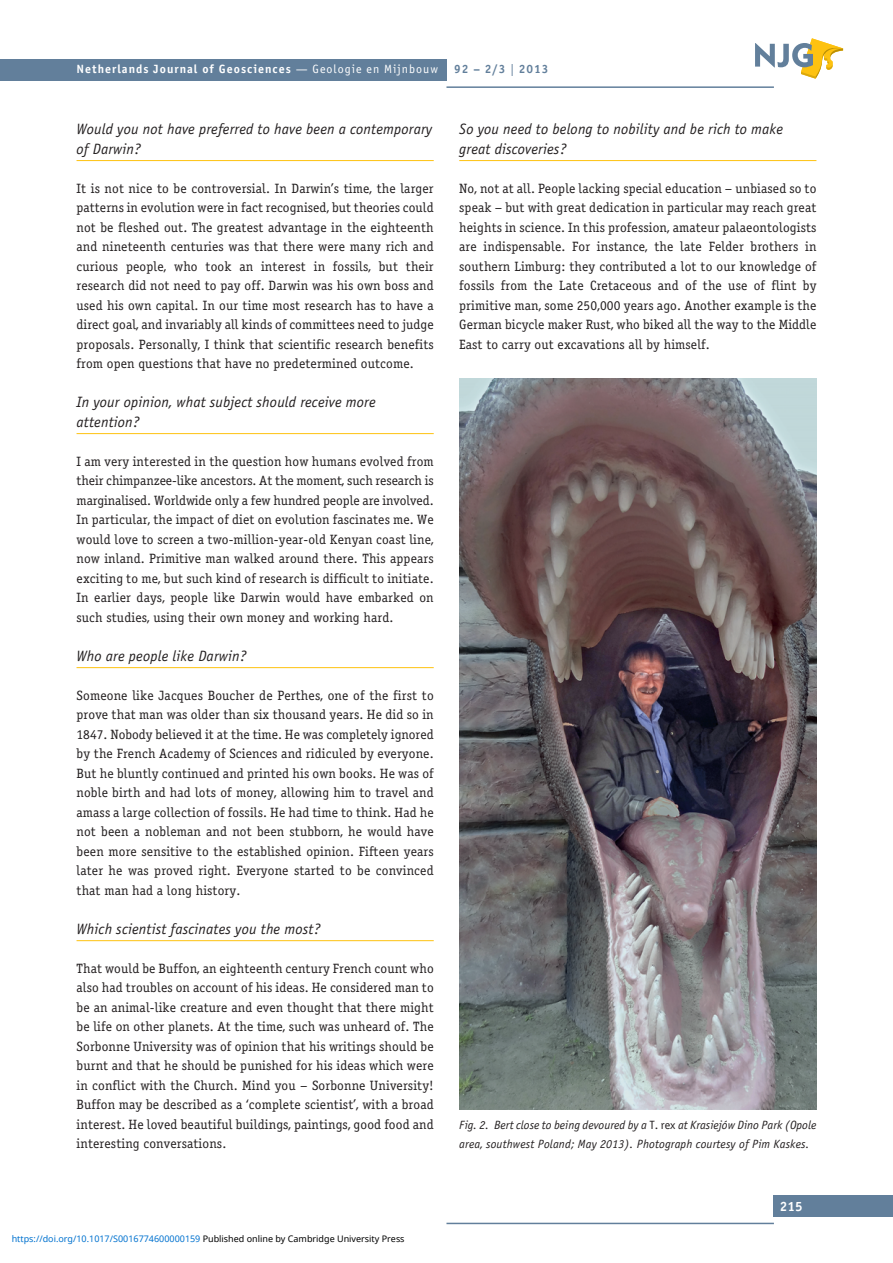
<style>
.page{position:relative;width:893px;height:1263px;background:#fff}
.page>*{position:absolute;margin:0;border:0;box-sizing:border-box;transform-origin:0 0}
.t1{font:italic 15px/19.5px "Officina Sans Book ITC";letter-spacing:.01em;color:#231f20}
.t2{font:13.5px/19.5px "Officina Serif Book ITC";letter-spacing:.01em;color:#231f20;text-align:justify}
.t3{font:13.5px "Officina Sans Bold ITC";color:#fff}
.t4{font:italic 12px/19.5px "Officina Sans Book ITC";letter-spacing:.01em;color:#231f20}
.t5{font:12px "Officina Sans Bold ITC";letter-spacing:.085em;color:#fff}
.t6{font:12px "Officina Sans Bold ITC";letter-spacing:.085em;color:#627f9b}
.t7{font:9px "Noto Sans";color:#0172cf}
.s1{font-family:"Officina Sans Book ITC"}
.s2{color:#000}
.s3{font-style:normal}
</style>
<div class="page">
<hr style="left:77px;top:160px;width:357px;height:1px;background:#fec210">
<hr style="left:77px;top:433px;width:357px;height:1px;background:#fec210">
<hr style="left:77px;top:667px;width:357px;height:1px;background:#fec210">
<hr style="left:77px;top:940px;width:357px;height:1px;background:#fec210">
<hr style="left:459px;top:160px;width:357px;height:1px;background:#fec210">
<div style="left:0;top:60px;width:446px;height:21px;background:#627f9b"></div>
<div style="left:774px;top:1196px;width:119px;height:21px;background:#627f9b"></div>
<hr style="left:446px;top:86px;width:328px;height:2px;background:#627f9b">
<hr style="left:446px;top:1223px;width:328px;height:1px;background:#627f9b">
<svg style="left:755px;top:38px;width:88px;height:41px"></svg>
<img style="left:459px;top:378px;width:357px;height:731px">
<p class="t5" style="left:77px;top:65px;width:363px">Netherlands Journal of Geosciences <span class="s1">— Geologie en Mijnbouw</span></p>
<p class="t6" style="left:454px;top:65px;width:96px">92 – 2/3 <span class="s1">|</span> 2013</p>
<p class="t1" style="left:77px;top:121px;width:357px">Would you not have preferred to have been a contemporary of Darwin?</p>
<p class="t2" style="left:77px;top:180px;width:359px">It is not nice to be controversial. In Darwin’s time, the larger patterns in evolution were in fact recognised, but theories could not be fleshed out. The greatest advantage in the eighteenth and nineteenth centuries was that there were many rich and curious people, who took an interest in fossils, but their research did not need to pay off. Darwin was his own boss and used his own capital. In our time most research has to have a direct goal, and invariably all kinds of committees need to judge proposals. Personally, I think that scientific research benefits from open questions that have no predetermined outcome.</p>
<p class="t1" style="left:77px;top:394px;width:301px">In your opinion, what subject should receive more attention?</p>
<p class="t2" style="left:77px;top:453px;width:359px">I am very interested in the question how humans evolved from their chimpanzee-like ancestors. At the moment, such research is marginalised. Worldwide only a few hundred people are involved.<br>In particular, the impact of diet on evolution fascinates me. We would love to screen a two-million-year-old Kenyan coast line, now inland. Primitive man walked around there. This appears exciting to me, but such kind of research is difficult to initiate.<br>In earlier days, people like Darwin would have embarked on such studies, using their own money and working hard.</p>
<p class="t1" style="left:77px;top:647px;width:172px">Who are people like Darwin?</p>
<p class="t2" style="left:77px;top:687px;width:359px">Someone like Jacques Boucher de Perthes, one of the first to prove that man was older than six thousand years. He did so in 1847. Nobody believed it at the time. He was completely ignored by the French Academy of Sciences and ridiculed by everyone.<br>But he bluntly continued and printed his own books. He was of noble birth and had lots of money, allowing him to travel and amass a large collection of fossils. He had time to think. Had he not been a nobleman and not been stubborn, he would have been more sensitive to the established opinion. Fifteen years later he was proved right. Everyone started to be convinced that man had a long history.</p>
<p class="t1" style="left:77px;top:920px;width:246px">Which scientist fascinates you the most?</p>
<p class="t2" style="left:77px;top:960px;width:359px">That would be Buffon, an eighteenth century French count who also had troubles on account of his ideas. He considered man to be an animal-like creature and even thought that there might be life on other planets. At the time, such was unheard of. The Sorbonne University was of opinion that his writings should be burnt and that he should be punished for his ideas which were in conflict with the Church. Mind you – Sorbonne University!<br>Buffon may be described as a ‘complete scientist’, with a broad interest. He loved beautiful buildings, paintings, good food and interesting conversations.</p>
<p class="t7" style="left:12px;top:1232px;width:394px">https://doi.org/10.1017/S0016774600000159 <span class="s2">Published online by Cambridge University Press</span></p>
<p class="t1" style="left:459px;top:121px;width:325px">So you need to belong to nobility and be rich to make great discoveries?</p>
<p class="t2" style="left:459px;top:180px;width:359px">No, not at all. People lacking special education – unbiased so to speak – but with great dedication in particular may reach great heights in science. In this profession, amateur palaeontologists are indispensable. For instance, the late Felder brothers in southern Limburg: they contributed a lot to our knowledge of fossils from the Late Cretaceous and of the use of flint by primitive man, some 250,000 years ago. Another example is the German bicycle maker Rust, who biked all the way to the Middle East to carry out excavations all by himself.</p>
<p class="t4" style="left:459px;top:1116px;width:359px">Fig. 2. Bert close to being devoured by a <span class="s3">T. rex</span> at Krasiejów Dino Park (Opole area, southwest Poland; May 2013). Photograph courtesy of Pim Kaskes.</p>
<p class="t3" style="left:780px;top:1201px;width:24px">215</p>
</div>
